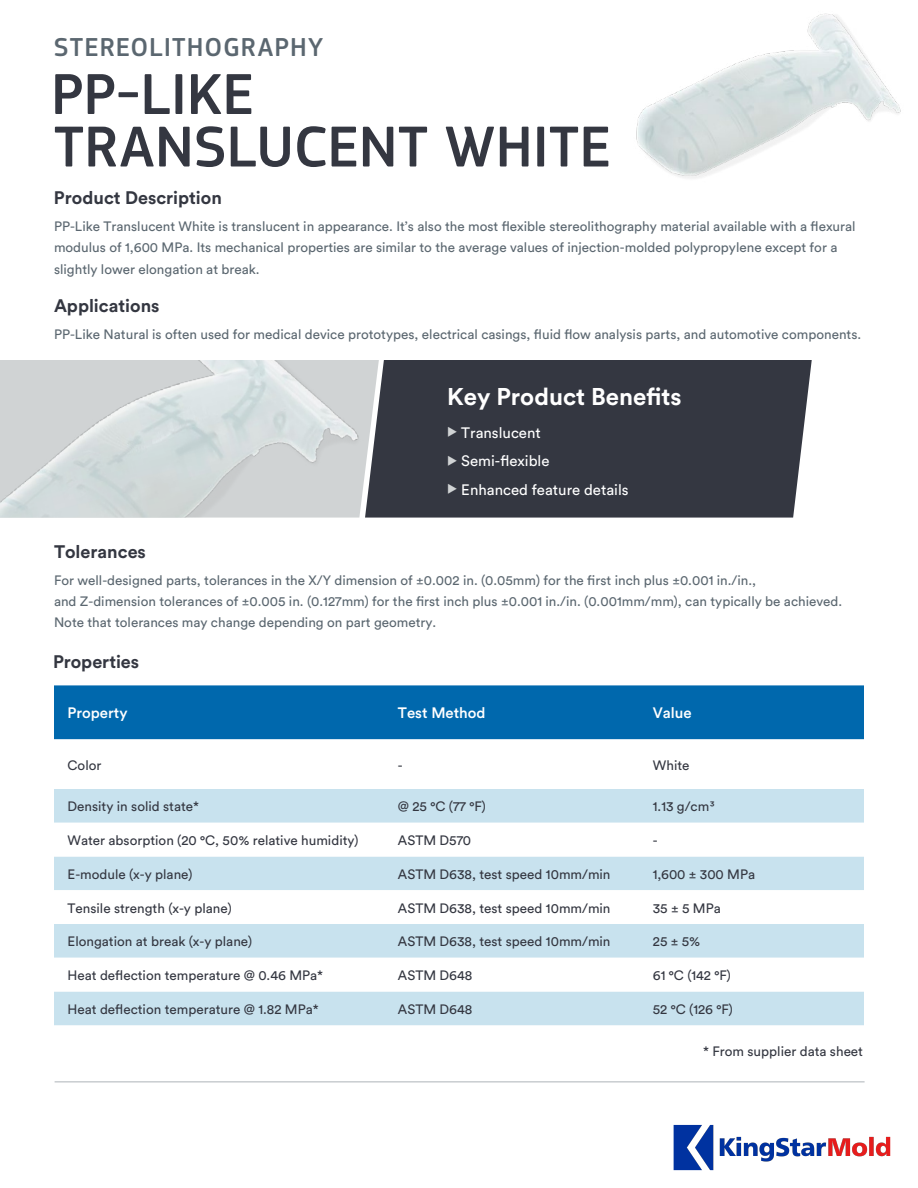
<style>
.page{position:relative;width:918px;height:1188px;background:#fff}
.page>*{position:absolute;margin:0;border:0;box-sizing:border-box;transform-origin:0 0}
.t1{font:500 60px/52.5px "PF Square Sans Pro";color:#343741}
.t2{font:500 27px "PF Square Sans Pro";letter-spacing:.04em;color:#5b6770}
.t3{font:700 24px "Circular Std";color:#fff}
.t4{font:700 18px "Circular Std";color:#343741}
.t5{font:15px "Circular Std";color:#fff}
.t6{font:500 15px "Circular Std";color:#fff}
.t7{font:13.5px/21.3px "Circular Std";color:#5b6770}
.t8{font:13.5px "Circular Std";color:#343741}
.s1{color:#d0d3d4}
</style>
<div class="page">
<div style="left:54px;top:685px;width:810px;height:54px;background:#0068ad"></div>
<svg style="left:54px;top:739px;width:810px;height:1px"></svg>
<div style="left:54px;top:789px;width:810px;height:236px;background:#c8e2ee"></div>
<svg style="left:54px;top:823px;width:810px;height:169px"></svg>
<div style="left:379px;top:360px;width:433px;height:158px;background:#343741"></div>
<img style="left:0;top:360px;width:379px;height:158px">
<hr style="left:55px;top:1082px;width:810px;height:1px;background:#adb3b8">
<img style="left:636px;top:13px;width:265px;height:165px">
<img style="left:673px;top:1124px;width:218px;height:47px">
<h2 class="t2" style="left:54px;top:31px;width:271px">STEREOLITHOGRAPHY</h2>
<h1 class="t1" style="left:51px;top:69px;width:562px">PP-LIKE<br>TRANSLUCENT WHITE</h1>
<h3 class="t4" style="left:54px;top:186px;width:169px">Product Description</h3>
<p class="t7" style="left:54px;top:215px;width:803px">PP-Like Translucent White is translucent in appearance. It’s also the most flexible stereolithography material available with a flexural modulus of 1,600 MPa. Its mechanical properties are similar to the average values of injection-molded polypropylene except for a slightly lower elongation at break.</p>
<h3 class="t4" style="left:54px;top:294px;width:107px">Applications</h3>
<p class="t7" style="left:54px;top:323px;width:809px">PP-Like Natural is often used for medical device prototypes, electrical casings, fluid flow analysis parts, and automotive components.</p>
<h3 class="t3" style="left:447px;top:381px;width:236px">Key Product Benefits</h3>
<p class="t5" style="left:447px;top:424px;width:95px"><span class="s1">◆</span> Translucent</p>
<p class="t5" style="left:447px;top:452px;width:104px"><span class="s1">◆</span> Semi-flexible</p>
<p class="t5" style="left:447px;top:481px;width:183px"><span class="s1">◆</span> Enhanced feature details</p>
<h3 class="t4" style="left:54px;top:540px;width:93px">Tolerances</h3>
<p class="t7" style="left:54px;top:570px;width:790px">For well-designed parts, tolerances in the X/Y dimension of ±0.002 in. (0.05mm) for the first inch plus ±0.001 in./in.,<br>and Z-dimension tolerances of ±0.005 in. (0.127mm) for the first inch plus ±0.001 in./in. (0.001mm/mm), can typically be achieved.<br>Note that tolerances may change depending on part geometry.</p>
<h3 class="t4" style="left:53px;top:650px;width:88px">Properties</h3>
<p class="t6" style="left:68px;top:704px;width:62px">Property</p>
<p class="t6" style="left:398px;top:704px;width:89px">Test Method</p>
<p class="t6" style="left:653px;top:704px;width:40px">Value</p>
<p class="t8" style="left:68px;top:757px;width:35px">Color</p>
<p class="t8" style="left:398px;top:757px;width:6px">-</p>
<p class="t8" style="left:653px;top:757px;width:38px">White</p>
<p class="t8" style="left:68px;top:798px;width:133px">Density in solid state*</p>
<p class="t8" style="left:398px;top:798px;width:89px">@ 25 °C (77 °F)</p>
<p class="t8" style="left:653px;top:798px;width:64px">1.13 g/cm³</p>
<p class="t8" style="left:68px;top:832px;width:293px">Water absorption (20 °C, 50% relative humidity)</p>
<p class="t8" style="left:398px;top:832px;width:75px">ASTM D570</p>
<p class="t8" style="left:653px;top:832px;width:6px">-</p>
<p class="t8" style="left:68px;top:866px;width:127px">E-module (x-y plane)</p>
<p class="t8" style="left:398px;top:866px;width:214px">ASTM D638, test speed 10mm/min</p>
<p class="t8" style="left:653px;top:866px;width:104px">1,600 ± 300 MPa</p>
<p class="t8" style="left:68px;top:900px;width:166px">Tensile strength (x-y plane)</p>
<p class="t8" style="left:398px;top:900px;width:214px">ASTM D638, test speed 10mm/min</p>
<p class="t8" style="left:653px;top:900px;width:69px">35 ± 5 MPa</p>
<p class="t8" style="left:68px;top:933px;width:186px">Elongation at break (x-y plane)</p>
<p class="t8" style="left:398px;top:933px;width:214px">ASTM D638, test speed 10mm/min</p>
<p class="t8" style="left:653px;top:933px;width:49px">25 ± 5%</p>
<p class="t8" style="left:68px;top:967px;width:257px">Heat deflection temperature @ 0.46 MPa*</p>
<p class="t8" style="left:398px;top:967px;width:76px">ASTM D648</p>
<p class="t8" style="left:653px;top:967px;width:80px">61 °C (142 °F)</p>
<p class="t8" style="left:68px;top:1001px;width:253px">Heat deflection temperature @ 1.82 MPa*</p>
<p class="t8" style="left:398px;top:1001px;width:76px">ASTM D648</p>
<p class="t8" style="left:653px;top:1001px;width:82px">52 °C (126 °F)</p>
<p class="t8" style="left:703px;top:1043px;width:161px">* From supplier data sheet</p>
</div>
